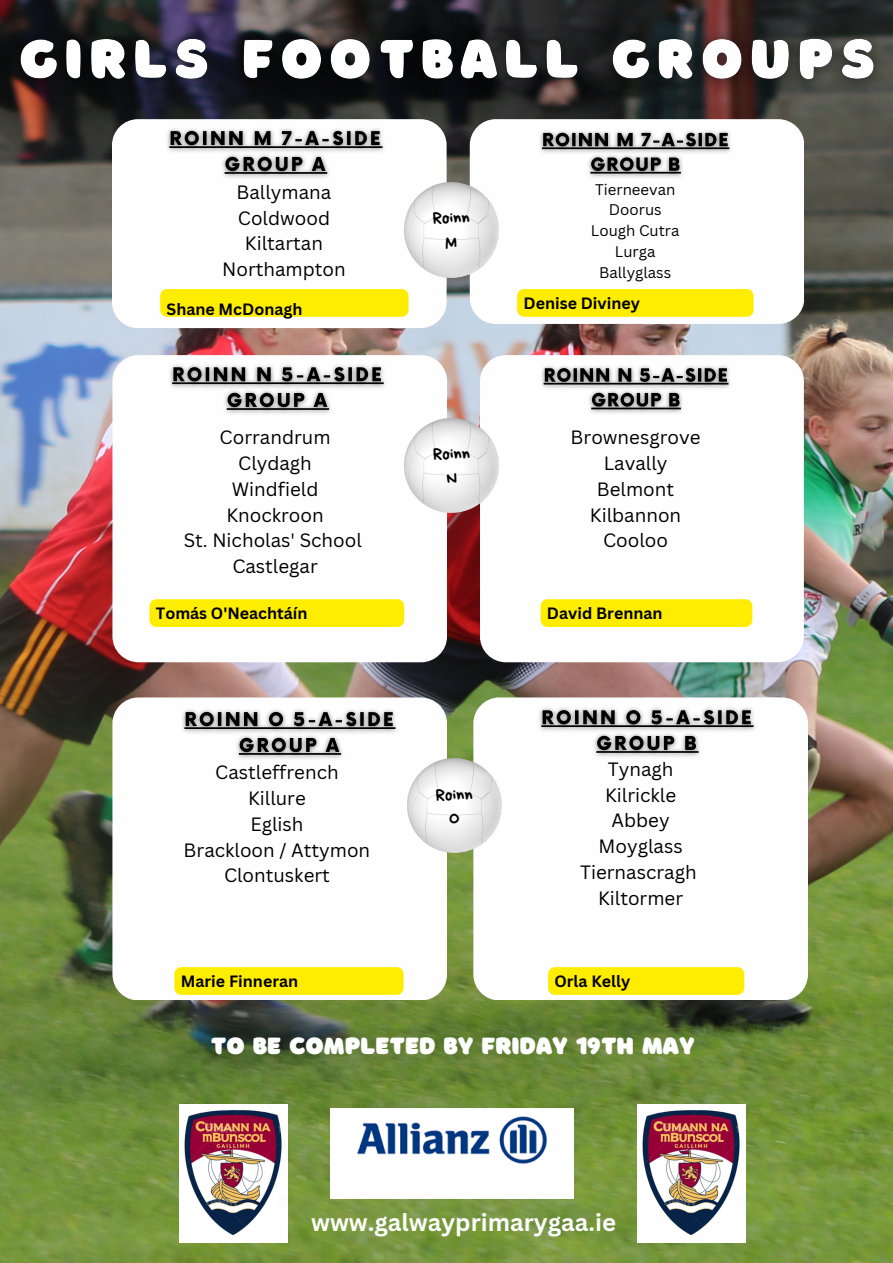
<style>
.page{position:relative;width:893px;height:1263px;background:#fff}
.page>*{position:absolute;margin:0;border:0;box-sizing:border-box;transform-origin:0 0}
.t1{font:24.6px "Borsok";color:#fdfefd}
.t2{font:700 24px "Canva Sans";color:#fdfefd}
.t3{font:18.75px/25.9px "Canva Sans";color:#000;text-align:center}
.t4{font:17.1px/23.6px "Bryndan Write";color:#000;text-align:center}
.t5{font:700 15.98px "Canva Sans";color:#000}
.t6{font:15px/20.9px "Canva Sans";color:#000;text-align:center}
</style>
<div class="page">
<img style="left:0;top:0;width:893px;height:1263px">
<div style="left:112px;top:697px;width:335px;height:303px;background:#fdfefd;border-radius:26px"></div>
<div style="left:473px;top:697px;width:334px;height:303px;background:#fdfefd;border-radius:26px"></div>
<div style="left:470px;top:119px;width:334px;height:204px;background:#fdfefd;border-radius:26px"></div>
<div style="left:112px;top:119px;width:334px;height:209px;background:#fdfefd;border-radius:26px"></div>
<img style="left:179px;top:1105px;width:108px;height:137px">
<img style="left:0;top:17px;width:893px;height:96px">
<img style="left:167px;top:128px;width:217px;height:50px">
<img style="left:540px;top:130px;width:191px;height:47px">
<img style="left:182px;top:709px;width:215px;height:50px">
<img style="left:539px;top:707px;width:216px;height:50px">
<svg style="left:548px;top:967px;width:196px;height:28px;background:#feed03"></svg>
<div style="left:160px;top:289px;width:248px;height:28px;background:#ffed00"></div>
<div style="left:517px;top:289px;width:236px;height:28px;background:#ffed00"></div>
<img style="left:637px;top:1105px;width:108px;height:137px">
<img style="left:404px;top:183px;width:95px;height:94px">
<img style="left:330px;top:1108px;width:243px;height:90px">
<div style="left:480px;top:355px;width:323px;height:307px;background:#fdfefd;border-radius:26px"></div>
<div style="left:540px;top:599px;width:212px;height:28px;background:#ffed00"></div>
<img style="left:541px;top:366px;width:189px;height:47px">
<svg style="left:174px;top:967px;width:229px;height:28px;background:#feed03"></svg>
<div style="left:112px;top:355px;width:335px;height:307px;background:#fdfefd;border-radius:26px"></div>
<img style="left:404px;top:418px;width:95px;height:94px">
<img style="left:170px;top:365px;width:215px;height:49px">
<div style="left:150px;top:599px;width:254px;height:28px;background:#ffed00"></div>
<img style="left:407px;top:758px;width:95px;height:94px">
<p class="t3" style="left:222px;top:178px;width:125px">Ballymana<br>Coldwood<br>Kiltartan<br>Northampton</p>
<p class="t4" style="left:433px;top:206px;width:39px">Roinn<br>M</p>
<p class="t6" style="left:591px;top:178px;width:90px">Tierneevan<br>Doorus<br>Lough Cutra<br>Lurga<br>Ballyglass</p>
<p class="t5" style="left:166px;top:298px;width:137px">Shane McDonagh</p>
<p class="t5" style="left:523px;top:291px;width:118px">Denise Diviney</p>
<p class="t3" style="left:184px;top:424px;width:180px">Corrandrum<br>Clydagh<br>Windfield<br>Knockroon<br>St. Nicholas' School<br>Castlegar</p>
<p class="t5" style="left:156px;top:602px;width:153px">Tomás O'Neachtáín</p>
<p class="t3" style="left:184px;top:759px;width:188px">Castleffrench<br>Killure<br>Eglish<br>Brackloon / Attymon<br>Clontuskert</p>
<p class="t5" style="left:181px;top:969px;width:119px">Marie Finneran</p>
<p class="t4" style="left:435px;top:440px;width:39px">Roinn<br>O</p>
<p class="t4" style="left:433px;top:442px;width:39px">Roinn<br>N</p>
<p class="t4" style="left:436px;top:783px;width:39px">Roinn<br>O</p>
<p class="t3" style="left:570px;top:424px;width:131px">Brownesgrove<br>Lavally<br>Belmont<br>Kilbannon<br>Cooloo</p>
<p class="t5" style="left:547px;top:602px;width:117px">David Brennan</p>
<p class="t3" style="left:580px;top:755px;width:118px">Tynagh<br>Kilrickle<br>Abbey<br>Moyglass<br>Tiernascragh<br>Kiltormer</p>
<p class="t5" style="left:554px;top:969px;width:77px">Orla Kelly</p>
<h1 class="t1" style="left:210px;top:1031px;width:486px">TO BE COMPLETED BY FRIDAY 19TH MAY</h1>
<p class="t2" style="left:311px;top:1205px;width:306px">www.galwayprimarygaa.ie</p>
</div>
